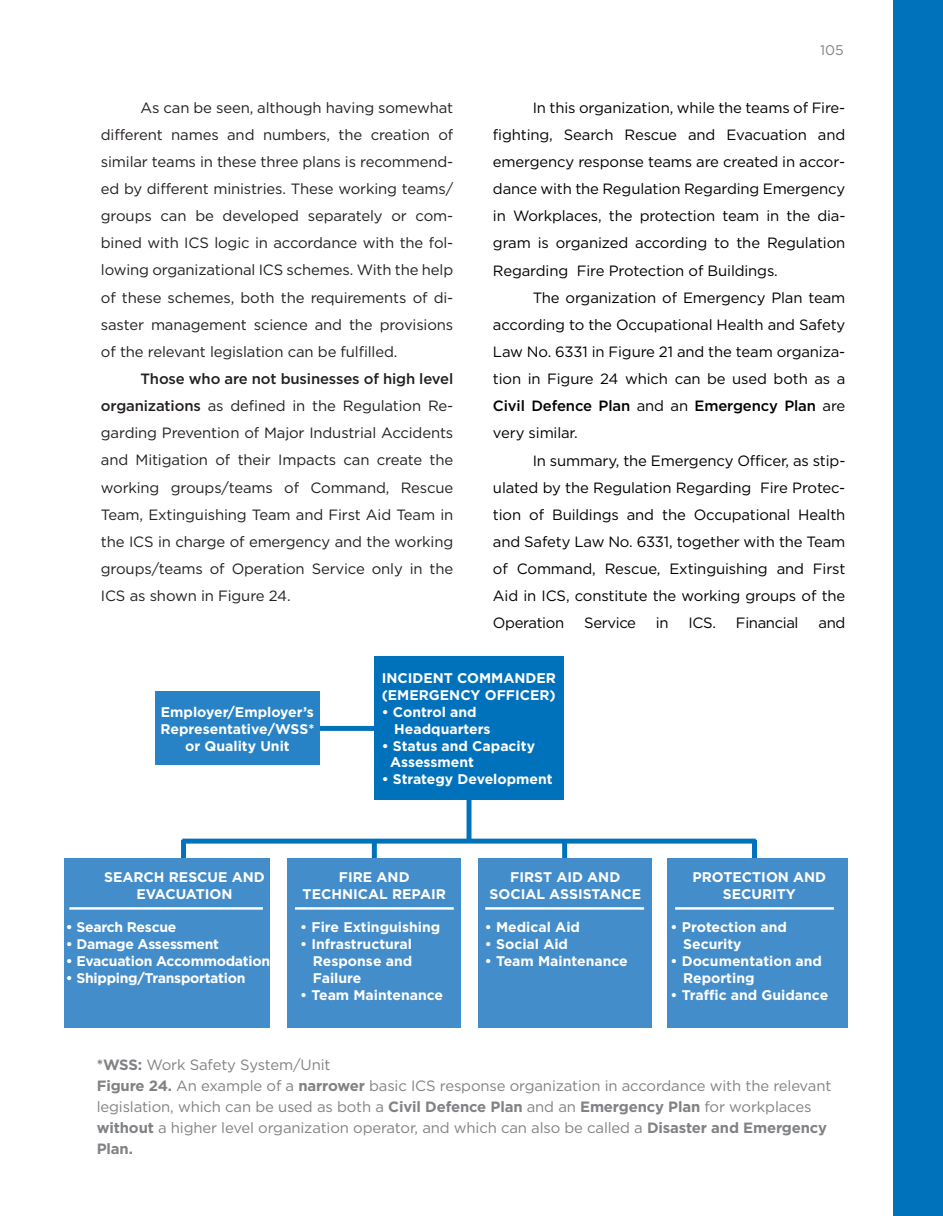
<style>
.page{position:relative;width:943px;height:1216px;background:#fff}
.page>*{position:absolute;margin:0;border:0;box-sizing:border-box;transform-origin:0 0}
.t1{font:14.88px/27.1px "Gotham";letter-spacing:-.01em;color:#000001;text-align:justify}
.t2{font:14.88px/27.1px "Gotham";letter-spacing:-.01em;color:#231f20;text-align:justify}
.t3{font:14.88px/21px "Gotham";letter-spacing:-.01em;color:#808285}
.t4{font:700 14px/16.8px "Gotham";color:#fff}
.t5{font:700 14px "Gotham";letter-spacing:-.02em;color:#fff}
.t6{font:14px "Gotham";color:#808285}
.s1{font-weight:500}
.s2{font-weight:700}
</style>
<div class="page">
<div style="left:893px;top:0;width:50px;height:1215px;background:#0072bc"></div>
<div style="left:181px;top:839px;width:5px;height:122px;background:#0072bc"></div>
<div style="left:246px;top:726px;width:143px;height:5px;background:#0072bc"></div>
<div style="left:372px;top:839px;width:5px;height:122px;background:#0072bc"></div>
<div style="left:562px;top:839px;width:5px;height:122px;background:#0072bc"></div>
<div style="left:752px;top:839px;width:5px;height:122px;background:#0072bc"></div>
<div style="left:466px;top:699px;width:5px;height:143px;background:#0072bc"></div>
<div style="left:182px;top:838px;width:573px;height:5px;background:#0072bc"></div>
<div style="left:64px;top:857px;width:206px;height:170px;background:#448dcb"></div>
<div style="left:287px;top:857px;width:174px;height:170px;background:#448dcb"></div>
<div style="left:478px;top:857px;width:173px;height:170px;background:#448dcb"></div>
<div style="left:667px;top:857px;width:181px;height:170px;background:#448dcb"></div>
<div style="left:374px;top:656px;width:190px;height:144px;background:#0072bc"></div>
<div style="left:155px;top:691px;width:164px;height:74px;background:#2783c5"></div>
<hr style="left:69px;top:907px;width:194px;height:2px;background:#fff">
<hr style="left:295px;top:907px;width:159px;height:2px;background:#fff">
<hr style="left:485px;top:907px;width:159px;height:2px;background:#fff">
<hr style="left:675px;top:907px;width:158px;height:2px;background:#fff">
<p class="t2" style="left:101px;top:93px;width:354px;text-indent:40px">As can be seen, although having somewhat different names and numbers, the creation of similar teams in these three plans is recommend&shy;ed by different ministries. These working teams/ groups can be developed separately or com&shy;bined with ICS logic in accordance with the fol&shy;lowing organizational ICS schemes. With the help of these schemes, both the requirements of di&shy;saster management science and the provisions of the relevant legislation can be fulfilled.</p>
<p class="t2" style="left:101px;top:365px;width:354px;text-indent:40px"><span class="s1">Those who are not businesses of high level organizations</span> as defined in the Regulation Re&shy;garding Prevention of Major Industrial Accidents and Mitigation of their Impacts can create the working groups/teams of Command, Rescue Team, Extinguishing Team and First Aid Team in the ICS in charge of emergency and the working groups/teams of Operation Service only in the ICS as shown in Figure 24.</p>
<p class="t6" style="left:820px;top:41px;width:25px">105</p>
<p class="t1" style="left:493px;top:93px;width:354px;text-indent:40px">In this organization, while the teams of Fire&shy;fighting, Search Rescue and Evacuation and emergency response teams are created in accor&shy;dance with the Regulation Regarding Emergency in Workplaces, the protection team in the dia&shy;gram is organized according to the Regulation Regarding Fire Protection of Buildings.</p>
<p class="t1" style="left:493px;top:283px;width:354px;text-indent:40px">The organization of Emergency Plan team according to the Occupational Health and Safety Law No. 6331 in Figure 21 and the team organiza&shy;tion in Figure 24 which can be used both as a <span class="s1">Civil Defence Plan</span> and an <span class="s1">Emergency Plan</span> are very similar.</p>
<p class="t1" style="left:493px;top:446px;width:354px;text-indent:40px">In summary, the Emergency Officer, as stip&shy;ulated by the Regulation Regarding Fire Protec&shy;tion of Buildings and the Occupational Health and Safety Law No. 6331, together with the Team of Command, Rescue, Extinguishing and First Aid in ICS, constitute the working groups of the Operation</p>
<p class="t1" style="left:584px;top:609px;width:53px">Service</p>
<p class="t1" style="left:656px;top:609px;width:14px">in</p>
<p class="t1" style="left:688px;top:609px;width:29px">ICS.</p>
<p class="t1" style="left:736px;top:609px;width:64px">Financial</p>
<p class="t1" style="left:818px;top:609px;width:28px">and</p>
<p class="t4" style="left:160px;top:703px;width:155px;text-align:center">Employer/Employer’s<br>Representative/WSS* or Quality Unit</p>
<p class="t4" style="left:381px;top:669px;width:176px">INCIDENT COMMANDER (EMERGENCY OFFICER)</p>
<p class="t4" style="left:394px;top:703px;width:98px;text-indent:-13px">• Control and<br>Headquarters</p>
<p class="t4" style="left:390px;top:737px;width:146px;text-indent:-8px">• Status and Capacity<br>Assessment</p>
<p class="t4" style="left:381px;top:770px;width:172px">• Strategy Development</p>
<p class="t4" style="left:104px;top:868px;width:162px;text-align:center">SEARCH RESCUE AND<br>EVACUATION</p>
<p class="t5" style="left:66px;top:918px;width:112px">• Search Rescue</p>
<p class="t5" style="left:66px;top:934px;width:155px">• Damage Assessment</p>
<p class="t5" style="left:66px;top:951px;width:206px">• Evacuation Accommodation</p>
<p class="t5" style="left:66px;top:968px;width:181px">• Shipping/Transportation</p>
<p class="t4" style="left:302px;top:868px;width:145px;text-align:center">FIRE AND<br>TECHNICAL REPAIR</p>
<p class="t4" style="left:300px;top:918px;width:141px">• Fire Extinguishing</p>
<p class="t4" style="left:313px;top:935px;width:101px;text-align:justify;text-indent:-13px">• Infrastructural Response and Failure</p>
<p class="t4" style="left:300px;top:986px;width:144px">• Team Maintenance</p>
<p class="t4" style="left:489px;top:868px;width:153px;text-align:center">FIRST AID AND<br>SOCIAL ASSISTANCE</p>
<p class="t4" style="left:485px;top:918px;width:97px">• Medical Aid</p>
<p class="t4" style="left:485px;top:935px;width:85px">• Social Aid</p>
<p class="t4" style="left:485px;top:952px;width:144px">• Team Maintenance</p>
<p class="t4" style="left:692px;top:868px;width:135px;text-align:center">PROTECTION AND<br>SECURITY</p>
<p class="t4" style="left:683px;top:918px;width:105px;text-indent:-13px">• Protection and<br>Security</p>
<p class="t4" style="left:683px;top:952px;width:140px;text-indent:-13px">• Documentation and<br>Reporting</p>
<p class="t4" style="left:670px;top:986px;width:159px">• Traffic and Guidance</p>
<p class="t3" style="left:97px;top:1053px;width:736px"><span class="s2">*WSS:</span> Work Safety System/Unit<br><span class="s2">Figure 24.</span> An example of a <span class="s2">narrower</span> basic ICS response organization in accordance with the relevant legislation, which can be used as both a <span class="s2">Civil Defence Plan</span> and an <span class="s2">Emergency Plan</span> for workplaces <span class="s2">without</span> a higher level organization operator, and which can also be called a <span class="s2">Disaster and Emergency Plan.</span></p>
</div>
